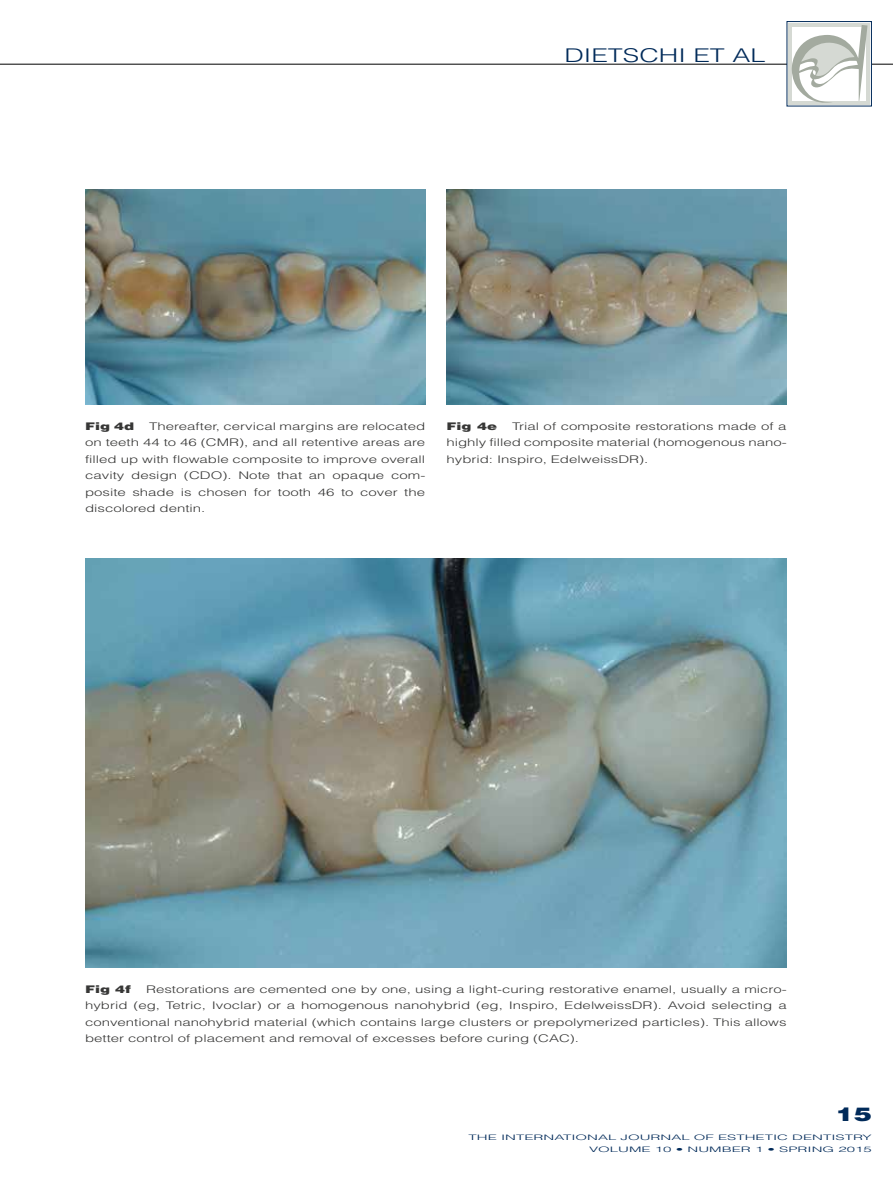
<style>
.page{position:relative;width:893px;height:1191px;background:#fff}
.page>*{position:absolute;margin:0;border:0;box-sizing:border-box;transform-origin:0 0}
.t1{font:300 18.9px "Helvetica LT Std";color:#002a59;scale:1.43 1}
.t2{font:900 18.9px "Helvetica LT Std";color:#002a59;scale:1.43 1}
.t3{font:300 10.5px/16.5px "Helvetica LT Std";color:#373736;text-align:justify;scale:1.43 1}
.t4{font:900 10.5px "Helvetica LT Std";color:#373736;scale:1.43 1}
.t5{font:300 7.5px/12.8px "Helvetica LT Std";color:#002a59;text-align:right;scale:2 1}
</style>
<div class="page">
<hr style="left:0;top:64px;width:893px;height:1px;background:#000">
<div style="left:787px;top:21px;width:85px;height:85px;border:1px solid #002a59"></div>
<div style="left:788px;top:23px;width:82px;height:82px;background:#d5d9d3"></div>
<svg style="left:791px;top:25px;width:76px;height:78px"></svg>
<img style="left:446px;top:189px;width:341px;height:216px">
<img style="left:85px;top:189px;width:340px;height:216px">
<img style="left:85px;top:558px;width:702px;height:409px">
<h1 class="t1" style="left:564px;top:43px;width:142px">DIETSCHI ET AL</h1>
<p class="t4" style="left:85px;top:419px;width:36px">Fig 4d</p>
<p class="t3" style="left:85px;top:418px;width:239px;text-indent:64px">Thereafter, cervical margins are relocated on teeth 44 to 46 (CMR), and all retentive areas are filled up with flowable composite to improve overall cavity design (CDO). Note that an opaque com&shy;posite shade is chosen for tooth 46 to cover the discolored dentin.</p>
<p class="t4" style="left:446px;top:419px;width:37px">Fig 4e</p>
<p class="t3" style="left:446px;top:418px;width:239px;text-indent:66px">Trial of composite restorations made of a highly filled composite material (homogenous nano&shy;hybrid: Inspiro, EdelweissDR).</p>
<p class="t4" style="left:85px;top:982px;width:34px">Fig 4f</p>
<p class="t3" style="left:85px;top:980px;width:492px;text-indent:61px">Restorations are cemented one by one, using a light-curing restorative enamel, usually a micro&shy;hybrid (eg, Tetric, Ivoclar) or a homogenous nanohybrid (eg, Inspiro, EdelweissDR). Avoid selecting a conventional nanohybrid material (which contains large clusters or prepolymerized particles). This allows better control of placement and removal of excesses before curing (CAC).</p>
<h1 class="t2" style="left:836px;top:1102px;width:27px">15</h1>
<p class="t5" style="left:469px;top:1130px;width:203px">THE INTERNATIONAL JOURNAL OF ESTHETIC DENTISTRY<br>VOLUME 10 • NUMBER 1 • SPRING 2015</p>
</div>
